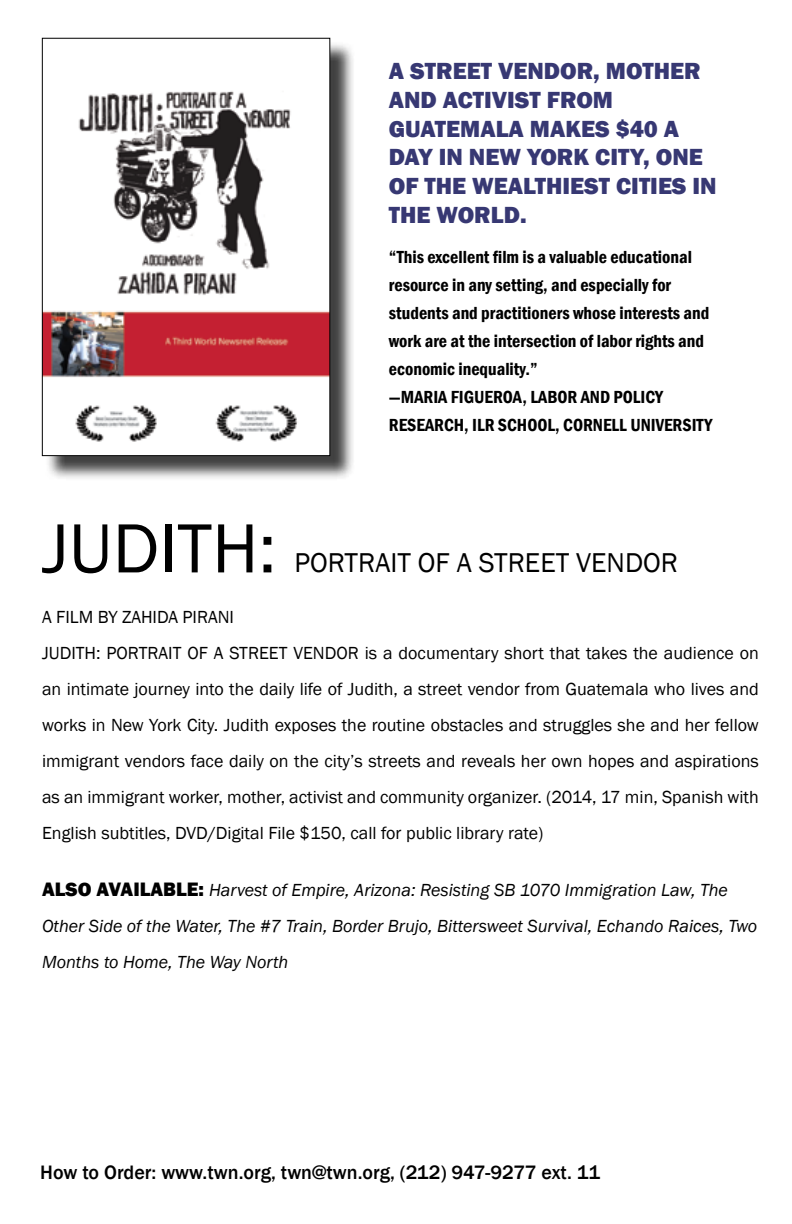
<style>
.page{position:relative;width:792px;height:1224px;background:#fff}
.page>*{position:absolute;margin:0;border:0;box-sizing:border-box;transform-origin:0 0}
.t1{font:72px "Franklin Gothic";color:#000}
.t2{font:28px "Franklin Gothic";color:#000}
.t3{font:800 24px/28.8px "Franklin Gothic";color:#373873}
.t4{font:500 20px "Franklin Gothic";color:#000}
.t5{font:18px/36px "Franklin Gothic";color:#000}
.t6{font:600 condensed 18px/28px "Franklin Gothic";color:#000}
.t7{font:italic 18px/36px "Franklin Gothic";color:#000}
.s1{font-weight:800;font-style:normal;font-size:20px}
</style>
<div class="page">
<div style="left:45px;top:41px;width:310px;height:440px;background:#000;opacity:.75"></div>
<img style="left:44px;top:41px;width:284px;height:413px">
<div style="left:42px;top:38px;width:288px;height:418px;border:1px solid #000"></div>
<h3 class="t3" style="left:389px;top:57px;width:329px">A STREET VENDOR, MOTHER<br>AND ACTIVIST FROM<br>GUATEMALA MAKES $40 A<br>DAY IN NEW YORK CITY, ONE<br>OF THE WEALTHIEST CITIES IN<br>THE WORLD.</h3>
<p class="t6" style="left:389px;top:243px;width:325px">“This excellent film is a valuable educational resource in any setting, and especially for students and practitioners whose interests and work are at the intersection of labor rights and economic inequality.”<br>—MARIA FIGUEROA, LABOR AND POLICY RESEARCH, ILR SCHOOL, CORNELL UNIVERSITY</p>
<h1 class="t1" style="left:42px;top:504px;width:236px">JUDITH:</h1>
<h2 class="t2" style="left:294px;top:546px;width:385px">PORTRAIT OF A STREET VENDOR</h2>
<p class="t5" style="left:42px;top:599px;width:718px">A FILM BY ZAHIDA PIRANI<br>JUDITH: PORTRAIT OF A STREET VENDOR is a documentary short that takes the audience on an intimate journey into the daily life of Judith, a street vendor from Guatemala who lives and works in New York City. Judith exposes the routine obstacles and struggles she and her fellow immigrant vendors face daily on the city’s streets and reveals her own hopes and aspirations as an immigrant worker, mother, activist and community organizer. (2014, 17 min, Spanish with English subtitles, DVD/Digital File $150, call for public library rate)</p>
<p class="t7" style="left:42px;top:872px;width:717px"><span class="s1">ALSO AVAILABLE:</span> Harvest of Empire, Arizona: Resisting SB 1070 Immigration Law, The<br>Other Side of the Water, The #7 Train, Border Brujo, Bittersweet Survival, Echando Raices, Two<br>Months to Home, The Way North</p>
<p class="t4" style="left:40px;top:1160px;width:561px">How to Order: www.twn.org, twn@twn.org, (212) 947-9277 ext. 11</p>
</div>
